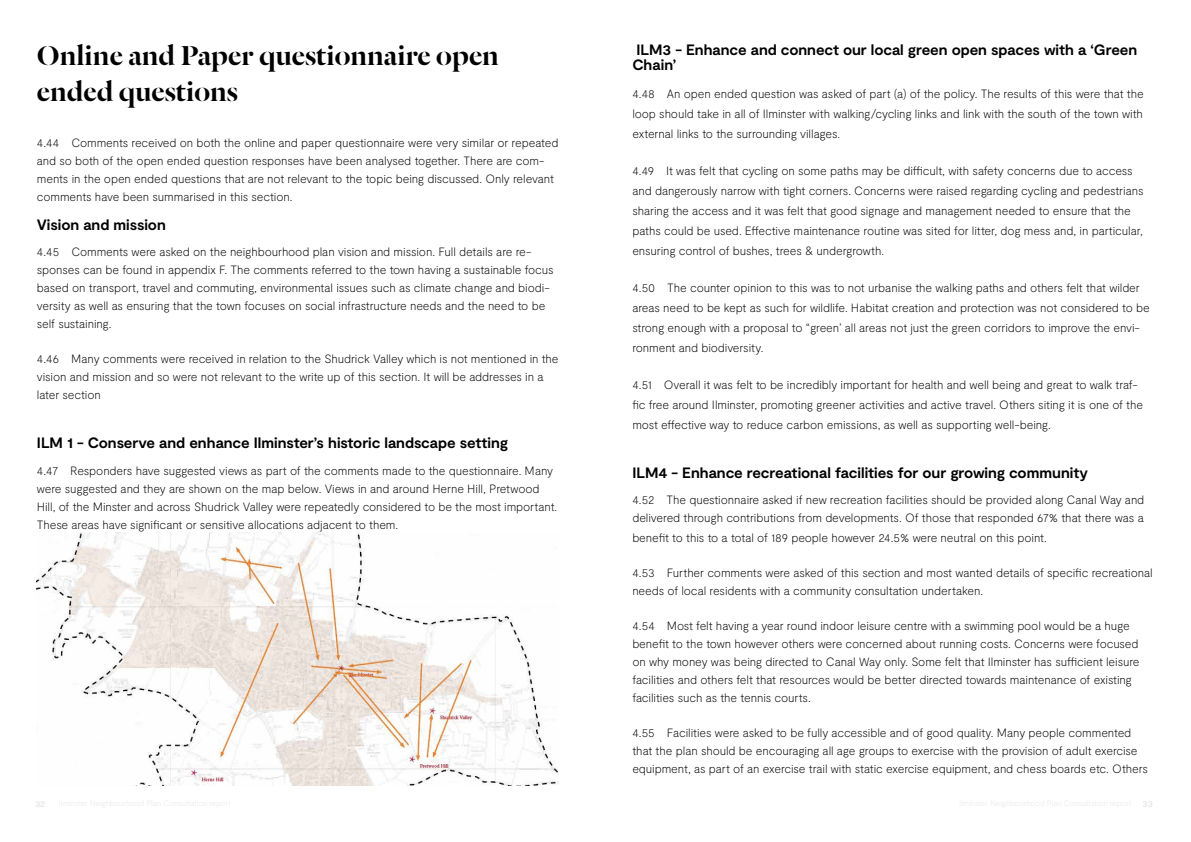
<style>
.page{position:relative;width:1191px;height:842px;background:#fff}
.page>*{position:absolute;margin:0;border:0;box-sizing:border-box;transform-origin:0 0}
.t1{font:500 30px/36px "Dala Floda";color:#000}
.t2{font:700 15px/15px "Moderat";letter-spacing:-.005em;color:#000}
.t3{font:100 12px/18px "Moderat";letter-spacing:-.01em;color:#000}
.t4{font:700 9px "Moderat";color:#e8e8e7}
</style>
<div class="page">
<img style="left:37px;top:533px;width:521px;height:252px">
<h1 class="t1" style="left:37px;top:36px;width:464px">Online and Paper questionnaire open ended questions</h1>
<p class="t3" style="left:37px;top:134px;width:523px">4.44 Comments received on both the online and paper questionnaire were very similar or repeated and so both of the open ended question responses have been analysed together. There are com&shy;ments in the open ended questions that are not relevant to the topic being discussed. Only relevant comments have been summarised in this section.</p>
<p class="t2" style="left:37px;top:218px;width:130px">Vision and mission</p>
<p class="t3" style="left:37px;top:243px;width:518px">4.45 Comments were asked on the neighbourhood plan vision and mission. Full details are re&shy;sponses can be found in appendix F. The comments referred to the town having a sustainable focus based on transport, travel and commuting, environmental issues such as climate change and biodi&shy;versity as well as ensuring that the town focuses on social infrastructure needs and the need to be self sustaining.</p>
<p class="t3" style="left:37px;top:350px;width:523px">4.46 Many comments were received in relation to the Shudrick Valley which is not mentioned in the vision and mission and so were not relevant to the write up of this section. It will be addresses in a later section</p>
<p class="t2" style="left:37px;top:436px;width:473px">ILM 1 - Conserve and enhance Ilminster’s historic landscape setting</p>
<p class="t3" style="left:37px;top:461px;width:522px">4.47 Responders have suggested views as part of the comments made to the questionnaire. Many were suggested and they are shown on the map below. Views in and around Herne Hill, Pretwood Hill, of the Minster and across Shudrick Valley were repeatedly considered to be the most important.<br>These areas have significant or sensitive allocations adjacent to them.</p>
<p class="t4" style="left:35px;top:799px;width:12px">32</p>
<p class="t2" style="left:632px;top:43px;width:506px">ILM3 - Enhance and connect our local green open spaces with a ‘Green<br>Chain’</p>
<p class="t3" style="left:632px;top:84px;width:513px;line-height:20px;text-align:justify">4.48 An open ended question was asked of part (a) of the policy. The results of this were that the loop should take in all of Ilminster with walking/cycling links and link with the south of the town with external links to the surrounding villages.</p>
<p class="t3" style="left:632px;top:161px;width:513px;line-height:20px">4.49 It was felt that cycling on some paths may be difficult, with safety concerns due to access and dangerously narrow with tight corners. Concerns were raised regarding cycling and pedestrians sharing the access and it was felt that good signage and management needed to ensure that the paths could be used. Effective maintenance routine was sited for litter, dog mess and, in particular, ensuring control of bushes, trees &amp; undergrowth.</p>
<p class="t3" style="left:632px;top:278px;width:519px;line-height:20px">4.50 The counter opinion to this was to not urbanise the walking paths and others felt that wilder areas need to be kept as such for wildlife. Habitat creation and protection was not considered to be strong enough with a proposal to “green’ all areas not just the green corridors to improve the envi&shy;ronment and biodiversity.</p>
<p class="t3" style="left:632px;top:375px;width:512px;line-height:20px">4.51 Overall it was felt to be incredibly important for health and well being and great to walk traf&shy;fic free around Ilminster, promoting greener activities and active travel. Others siting it is one of the most effective way to reduce carbon emissions, as well as supporting well-being.</p>
<p class="t2" style="left:632px;top:466px;width:457px">ILM4 - Enhance recreational facilities for our growing community</p>
<p class="t3" style="left:632px;top:491px;width:513px">4.52 The questionnaire asked if new recreation facilities should be provided along Canal Way and delivered through contributions from developments. Of those that responded 67% that there was a</p>
<p class="t3" style="left:632px;top:529px;width:416px">benefit to this to a total of 189 people however 24.5% were neutral on this point.</p>
<p class="t3" style="left:632px;top:564px;width:522px">4.53 Further comments were asked of this section and most wanted details of specific recreational needs of local residents with a community consultation undertaken.</p>
<p class="t3" style="left:632px;top:617px;width:508px">4.54 Most felt having a year round indoor leisure centre with a swimming pool would be a huge benefit to the town however others were concerned about running costs. Concerns were focused on why money was being directed to Canal Way only. Some felt that Ilminster has sufficient leisure facilities and others felt that resources would be better directed towards maintenance of existing facilities such as the tennis courts.</p>
<p class="t3" style="left:632px;top:724px;width:517px">4.55 Facilities were asked to be fully accessible and of good quality. Many people commented that the plan should be encouraging all age groups to exercise with the provision of adult exercise equipment, as part of an exercise trail with static exercise equipment, and chess boards etc. Others</p>
</div>
